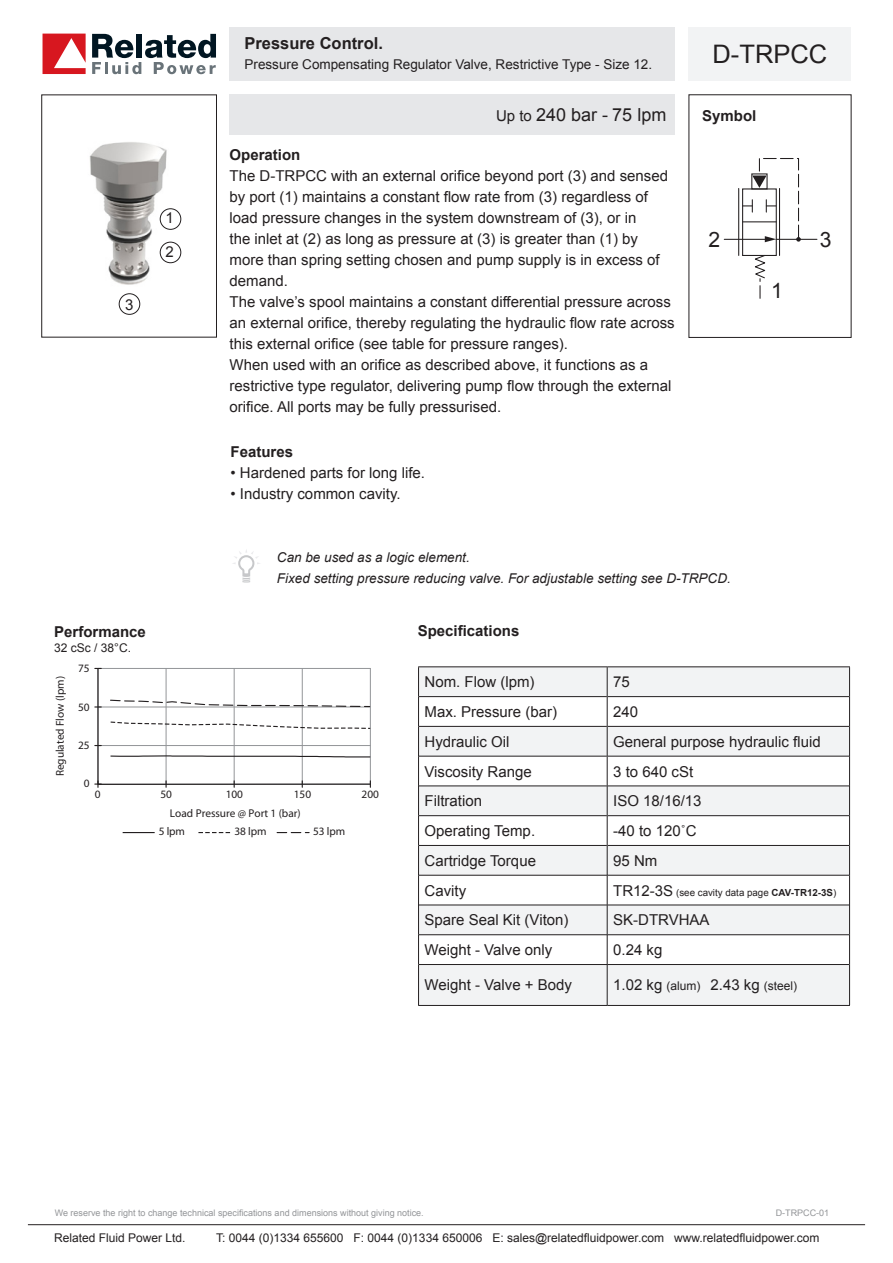
<style>
.page{position:relative;width:893px;height:1263px;background:#fff}
.page>*{position:absolute;margin:0;border:0;box-sizing:border-box;transform-origin:0 0}
.t1{font:25.5px "Arial";color:#231f20}
.t2{font:21.15px "Arial";color:#231f20}
.t3{font:18px "Arial";color:#231f20}
.t4{font:700 16.5px "Arial";color:#231f20}
.t5{font:15px/21px "Arial";color:#231f20}
.t6{font:700 15px "Arial";color:#231f20}
.t7{font:italic 13.5px "Arial";color:#231f20}
.t8{font:13.5px "Arial";color:#231f20}
.t9{font:12px "Arial";color:#231f20}
.t10{font:11.25px/18.6px "Arial";color:#231f20}
.t11{font:9.75px "Arial";color:#231f20}
.t12{font:9px "Arial";color:#939598}
.s1{font-size:15px}
.s2{font-weight:700}
</style>
<div class="page">
<svg style="left:43px;top:34px;width:43px;height:40px"></svg>
<svg style="left:92px;top:34px;width:124px;height:40px"></svg>
<div style="left:688px;top:27px;width:163px;height:54px;background:#f2f3f4"></div>
<div style="left:230px;top:27px;width:445px;height:54px;background:#e6e7e9"></div>
<div style="left:230px;top:94px;width:445px;height:41px;background:#e6e7e9"></div>
<hr style="left:28px;top:1224px;width:837px;height:1px;background:#231f20">
<hr style="left:776px;top:239px;width:41px;height:1px;background:#231f20">
<svg style="left:724px;top:158px;width:77px;height:140px"></svg>
<svg style="left:198px;top:832px;width:32px;height:1px"></svg>
<hr style="left:123px;top:832px;width:32px;height:1px;background:#231f20">
<svg style="left:277px;top:832px;width:32px;height:1px"></svg>
<svg style="left:95px;top:667px;width:276px;height:120px"></svg>
<img style="left:89px;top:142px;width:92px;height:156px">
<div style="left:41px;top:94px;width:176px;height:243px;border:1px solid #231f20"></div>
<div style="left:160px;top:242px;width:21px;height:21px;border:1px solid #231f20;border-radius:50%"></div>
<div style="left:160px;top:208px;width:21px;height:22px;border:1px solid #231f20;border-radius:50%"></div>
<div style="left:119px;top:293px;width:21px;height:22px;border:1px solid #231f20;border-radius:50%"></div>
<svg style="left:419px;top:667px;width:430px;height:338px;fill:#f2f3f4"></svg>
<hr style="left:418px;top:667px;width:1px;height:30px;background:#231f20">
<hr style="left:849px;top:667px;width:1px;height:30px;background:#231f20">
<svg style="left:418px;top:697px;width:1px;height:29px"></svg>
<svg style="left:849px;top:697px;width:1px;height:29px"></svg>
<hr style="left:418px;top:726px;width:1px;height:30px;background:#231f20">
<hr style="left:849px;top:726px;width:1px;height:30px;background:#231f20">
<hr style="left:418px;top:756px;width:1px;height:30px;background:#231f20">
<hr style="left:849px;top:756px;width:1px;height:30px;background:#231f20">
<hr style="left:418px;top:786px;width:1px;height:30px;background:#231f20">
<hr style="left:849px;top:786px;width:1px;height:30px;background:#231f20">
<svg style="left:418px;top:816px;width:1px;height:29px"></svg>
<svg style="left:849px;top:816px;width:1px;height:29px"></svg>
<hr style="left:418px;top:845px;width:1px;height:30px;background:#231f20">
<hr style="left:418px;top:875px;width:1px;height:30px;background:#231f20">
<hr style="left:418px;top:905px;width:1px;height:30px;background:#231f20">
<svg style="left:418px;top:935px;width:1px;height:29px"></svg>
<hr style="left:418px;top:964px;width:1px;height:41px;background:#231f20">
<hr style="left:419px;top:696px;width:188px;height:1px;background:#231f20">
<hr style="left:608px;top:696px;width:241px;height:1px;background:#231f20">
<hr style="left:419px;top:726px;width:188px;height:1px;background:#231f20">
<hr style="left:608px;top:726px;width:241px;height:1px;background:#231f20">
<hr style="left:419px;top:756px;width:188px;height:1px;background:#231f20">
<hr style="left:608px;top:756px;width:241px;height:1px;background:#231f20">
<hr style="left:419px;top:786px;width:188px;height:1px;background:#231f20">
<hr style="left:608px;top:786px;width:241px;height:1px;background:#231f20">
<hr style="left:419px;top:815px;width:188px;height:1px;background:#231f20">
<hr style="left:608px;top:815px;width:241px;height:1px;background:#231f20">
<hr style="left:419px;top:845px;width:188px;height:1px;background:#231f20">
<hr style="left:608px;top:845px;width:241px;height:1px;background:#231f20">
<hr style="left:607px;top:667px;width:1px;height:30px;background:#231f20">
<svg style="left:607px;top:697px;width:1px;height:29px"></svg>
<hr style="left:607px;top:726px;width:1px;height:30px;background:#231f20">
<hr style="left:607px;top:756px;width:1px;height:30px;background:#231f20">
<hr style="left:607px;top:786px;width:1px;height:30px;background:#231f20">
<svg style="left:607px;top:816px;width:1px;height:29px"></svg>
<hr style="left:607px;top:845px;width:1px;height:30px;background:#231f20">
<hr style="left:607px;top:875px;width:1px;height:30px;background:#231f20">
<svg style="left:607px;top:906px;width:1px;height:58px"></svg>
<hr style="left:607px;top:965px;width:1px;height:40px;background:#231f20">
<hr style="left:419px;top:875px;width:188px;height:1px;background:#231f20">
<hr style="left:607px;top:875px;width:242px;height:1px;background:#231f20">
<hr style="left:849px;top:845px;width:1px;height:30px;background:#231f20">
<hr style="left:849px;top:875px;width:1px;height:30px;background:#231f20">
<hr style="left:849px;top:905px;width:1px;height:30px;background:#231f20">
<svg style="left:849px;top:935px;width:1px;height:29px"></svg>
<hr style="left:849px;top:964px;width:1px;height:41px;background:#231f20">
<hr style="left:419px;top:964px;width:188px;height:1px;background:#231f20">
<hr style="left:607px;top:964px;width:242px;height:1px;background:#231f20">
<hr style="left:419px;top:905px;width:188px;height:1px;background:#231f20">
<hr style="left:607px;top:905px;width:242px;height:1px;background:#231f20">
<hr style="left:419px;top:934px;width:188px;height:1px;background:#231f20">
<hr style="left:607px;top:934px;width:242px;height:1px;background:#231f20">
<hr style="left:418px;top:666px;width:189px;height:1px;background:#231f20">
<hr style="left:607px;top:666px;width:243px;height:1px;background:#231f20">
<hr style="left:418px;top:1005px;width:189px;height:1px;background:#231f20">
<hr style="left:607px;top:1005px;width:243px;height:1px;background:#231f20">
<svg style="left:233px;top:550px;width:27px;height:33px"></svg>
<p class="t5" style="left:125px;top:294px;width:10px">3</p>
<p class="t5" style="left:165px;top:208px;width:10px">1</p>
<p class="t5" style="left:165px;top:241px;width:10px">2</p>
<p class="t6" style="left:54px;top:621px;width:93px">Performance</p>
<p class="t9" style="left:54px;top:640px;width:78px">32 cSc / 38°C.</p>
<p class="t10" style="left:78px;top:659px;width:13px">75</p>
<p class="t4" style="left:244px;top:33px;width:140px">Pressure Control.</p>
<p class="t8" style="left:244px;top:55px;width:409px">Pressure Compensating Regulator Valve, Restrictive Type - Size 12.</p>
<p class="t3" style="left:496px;top:103px;width:172px"><span class="s1">Up to</span> 240 bar - 75 lpm</p>
<p class="t6" style="left:230px;top:144px;width:72px">Operation</p>
<p class="t5" style="left:230px;top:165px;width:440px">The D-TRPCC with an external orifice beyond port (3) and sensed by port (1) maintains a constant flow rate from (3) regardless of load pressure changes in the system downstream of (3), or in<br>the inlet at (2) as long as pressure at (3) is greater than (1) by more than spring setting chosen and pump supply is in excess of demand.</p>
<p class="t5" style="left:230px;top:291px;width:447px">The valve’s spool maintains a constant differential pressure across an external orifice, thereby regulating the hydraulic flow rate across this external orifice (see table for pressure ranges).</p>
<p class="t5" style="left:230px;top:354px;width:443px">When used with an orifice as described above, it functions as a restrictive type regulator, delivering pump flow through the external orifice. All ports may be fully pressurised.</p>
<p class="t6" style="left:231px;top:442px;width:64px">Features</p>
<p class="t5" style="left:231px;top:462px;width:196px">• Hardened parts for long life.</p>
<p class="t5" style="left:231px;top:483px;width:172px">• Industry common cavity.</p>
<h1 class="t1" style="left:712px;top:38px;width:116px">D-TRPCC</h1>
<p class="t6" style="left:702px;top:106px;width:56px">Symbol</p>
<p class="t2" style="left:708px;top:225px;width:13px">2</p>
<p class="t2" style="left:771px;top:277px;width:13px">1</p>
<p class="t2" style="left:820px;top:225px;width:13px">3</p>
<p class="t7" style="left:277px;top:549px;width:194px">Can be used as a logic element.</p>
<p class="t7" style="left:277px;top:570px;width:455px">Fixed setting pressure reducing valve. For adjustable setting see D-TRPCD.</p>
<p class="t6" style="left:418px;top:621px;width:103px">Specifications</p>
<p class="t10" style="left:51px;top:776px;width:102px;rotate:-90deg">Regulated Flow (lpm)</p>
<p class="t10" style="left:78px;top:697px;width:13px">50</p>
<p class="t10" style="left:78px;top:736px;width:13px">25</p>
<p class="t10" style="left:84px;top:774px;width:7px">0</p>
<p class="t10" style="left:95px;top:785px;width:7px">0</p>
<p class="t10" style="left:160px;top:785px;width:13px">50</p>
<p class="t10" style="left:226px;top:785px;width:19px">100</p>
<p class="t10" style="left:294px;top:785px;width:19px">150</p>
<p class="t10" style="left:362px;top:785px;width:19px">200</p>
<p class="t10" style="left:159px;top:803px;width:143px;text-indent:11px">Load Pressure @ Port 1 (bar)<br>5 lpm</p>
<p class="t10" style="left:234px;top:822px;width:33px">38 lpm</p>
<p class="t10" style="left:313px;top:822px;width:33px">53 lpm</p>
<p class="t5" style="left:425px;top:671px;width:111px">Nom. Flow (lpm)</p>
<p class="t5" style="left:613px;top:671px;width:18px">75</p>
<p class="t5" style="left:425px;top:701px;width:134px">Max. Pressure (bar)</p>
<p class="t5" style="left:613px;top:701px;width:27px">240</p>
<p class="t5" style="left:425px;top:731px;width:87px">Hydraulic Oil</p>
<p class="t5" style="left:613px;top:731px;width:209px">General purpose hydraulic fluid</p>
<p class="t5" style="left:425px;top:761px;width:109px">Viscosity Range</p>
<p class="t5" style="left:613px;top:761px;width:82px">3 to 640 cSt</p>
<p class="t5" style="left:425px;top:791px;width:59px">Filtration</p>
<p class="t5" style="left:613px;top:791px;width:90px">ISO 18/16/13</p>
<p class="t5" style="left:425px;top:820px;width:112px">Operating Temp.</p>
<p class="t5" style="left:613px;top:820px;width:85px">-40 to 120˚C</p>
<p class="t5" style="left:425px;top:850px;width:113px">Cartridge Torque</p>
<p class="t5" style="left:613px;top:850px;width:46px">95 Nm</p>
<p class="t5" style="left:425px;top:880px;width:43px">Cavity</p>
<p class="t11" style="left:613px;top:886px;width:225px"><span class="s1">TR12-3S</span> (see cavity data page <span class="s2">CAV-TR12-3S</span>)</p>
<p class="t5" style="left:425px;top:910px;width:145px">Spare Seal Kit (Viton)</p>
<p class="t5" style="left:613px;top:910px;width:98px">SK-DTRVHAA</p>
<p class="t5" style="left:425px;top:939px;width:129px">Weight - Valve only</p>
<p class="t5" style="left:613px;top:939px;width:51px">0.24 kg</p>
<p class="t5" style="left:425px;top:975px;width:149px">Weight - Valve + Body</p>
<p class="t9" style="left:613px;top:978px;width:186px"><span class="s1">1.02 kg</span> (alum) <span class="s1">2.43 kg</span> (steel)</p>
<p class="t12" style="left:55px;top:1206px;width:370px">We reserve the right to change technical specifications and dimensions without giving notice.</p>
<p class="t9" style="left:54px;top:1229px;width:133px">Related Fluid Power Ltd.</p>
<p class="t9" style="left:216px;top:1229px;width:605px">T: 0044 (0)1334 655600 F: 0044 (0)1334 650006 E: sales@relatedfluidpower.com www.relatedfluidpower.com</p>
<p class="t12" style="left:776px;top:1206px;width:55px">D-TRPCC-01</p>
</div>
